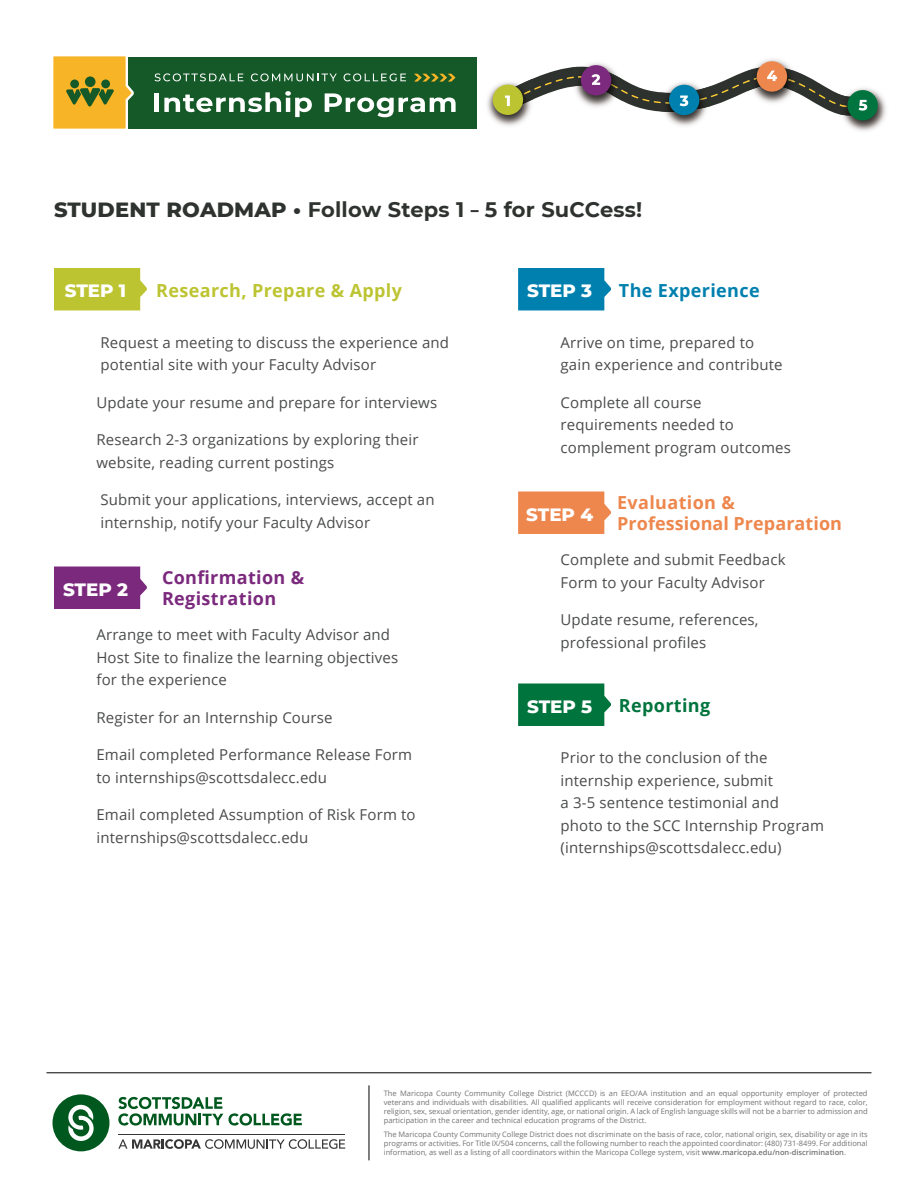
<style>
.page{position:relative;width:918px;height:1188px;background:#fff}
.page>*{position:absolute;margin:0;border:0;box-sizing:border-box;transform-origin:0 0}
.t1{font:700 21px "Montserrat";letter-spacing:.01em;color:#2f332f}
.t2{font:800 18.15px "Montserrat";color:#fff}
.t3{font:700 18px/21px "Open Sans";letter-spacing:.005em;color:#ee874d}
.t4{font:700 18px/21px "Open Sans";letter-spacing:.02em;color:#7b297d}
.t5{font:700 18px "Open Sans";letter-spacing:.02em;color:#bdc431}
.t6{font:700 18px "Open Sans";letter-spacing:.02em;color:#0080ae}
.t7{font:700 18px "Open Sans";letter-spacing:.02em;color:#00743d}
.t8{font:15px/22.5px "Open Sans";letter-spacing:.01em;color:#4a4b4b}
.t9{font:7.5px/9px "Open Sans";color:#727273;text-align:justify}
.s1{font-weight:800}
.s2{font-weight:600}
</style>
<div class="page">
<div style="left:126px;top:57px;width:351px;height:71px;background:#155928"></div>
<svg style="left:53px;top:56px;width:83px;height:73px;background:#caa530"></svg>
<svg style="left:414px;top:74px;width:42px;height:8px"></svg>
<hr style="left:155px;top:93px;width:4px;height:19px;background:#fff">
<svg style="left:164px;top:91px;width:148px;height:26px"></svg>
<svg style="left:325px;top:93px;width:131px;height:24px"></svg>
<svg style="left:155px;top:73px;width:88px;height:8px"></svg>
<svg style="left:251px;top:73px;width:86px;height:8px"></svg>
<svg style="left:344px;top:73px;width:62px;height:8px"></svg>
<img style="left:487px;top:86px;width:34px;height:40px">
<div style="left:493px;top:85px;width:30px;height:30px;background:#bdc432;border-radius:50%"></div>
<img style="left:575px;top:63px;width:34px;height:4px">
<svg style="left:581px;top:65px;width:30px;height:31px"></svg>
<img style="left:756px;top:59px;width:34px;height:8px">
<div style="left:757px;top:61px;width:30px;height:31px;background:#ee874d;border-radius:50%"></div>
<img style="left:846px;top:94px;width:40px;height:37px">
<svg style="left:497px;top:67px;width:382px;height:55px"></svg>
<div style="left:54px;top:268px;width:93px;height:42px;background:#bdc431"></div>
<svg style="left:54px;top:567px;width:93px;height:42px"></svg>
<div style="left:54px;top:567px;width:83px;height:40px;background:#7b297d"></div>
<svg style="left:518px;top:268px;width:93px;height:42px;background:#0e87b2"></svg>
<svg style="left:518px;top:492px;width:93px;height:42px;background:#ee8d57"></svg>
<svg style="left:518px;top:684px;width:93px;height:42px;background:#0e7b48"></svg>
<hr style="left:46px;top:1072px;width:826px;height:1px;background:#000">
<div style="left:53px;top:1094px;width:56px;height:57px;background:#00581e;border-radius:50%"></div>
<svg style="left:68px;top:1105px;width:26px;height:36px"></svg>
<hr style="left:118px;top:1135px;width:227px;height:1px;background:#363636">
<svg style="left:118px;top:1139px;width:227px;height:10px"></svg>
<svg style="left:118px;top:1097px;width:184px;height:29px"></svg>
<hr style="left:369px;top:1085px;width:1px;height:75px;background:#000">
<p class="t1" style="left:54px;top:194px;width:590px"><span class="s1">STUDENT ROADMAP •</span> Follow Steps 1 – 5 for SuCCess!</p>
<p class="t2" style="left:65px;top:278px;width:63px">STEP 1</p>
<p class="t5" style="left:156px;top:278px;width:247px">Research, Prepare &amp; Apply</p>
<p class="t8" style="left:100px;top:331px;width:350px">Request a meeting to discuss the experience and potential site with your Faculty Advisor</p>
<p class="t8" style="left:96px;top:391px;width:342px">Update your resume and prepare for interviews</p>
<p class="t8" style="left:96px;top:428px;width:324px">Research 2-3 organizations by exploring their website, reading current postings</p>
<p class="t8" style="left:100px;top:488px;width:336px">Submit your applications, interviews, accept an internship, notify your Faculty Advisor</p>
<p class="t4" style="left:162px;top:567px;width:144px">Confirmation &amp;<br>Registration</p>
<p class="t8" style="left:96px;top:623px;width:303px">Arrange to meet with Faculty Advisor and<br>Host Site to finalize the learning objectives for the experience</p>
<p class="t8" style="left:96px;top:706px;width:238px">Register for an Internship Course</p>
<p class="t8" style="left:96px;top:743px;width:317px">Email completed Performance Release Form to internships@scottsdalecc.edu</p>
<p class="t8" style="left:96px;top:803px;width:321px">Email completed Assumption of Risk Form to internships@scottsdalecc.edu</p>
<p class="t2" style="left:63px;top:576px;width:67px">STEP 2</p>
<p class="t2" style="left:527px;top:278px;width:67px">STEP 3</p>
<p class="t6" style="left:619px;top:278px;width:142px">The Experience</p>
<p class="t8" style="left:561px;top:331px;width:224px">Arrive on time, prepared to gain experience and contribute</p>
<p class="t8" style="left:561px;top:391px;width:232px">Complete all course requirements needed to complement program outcomes</p>
<p class="t3" style="left:617px;top:492px;width:226px">Evaluation &amp;<br>Professional Preparation</p>
<p class="t8" style="left:561px;top:548px;width:227px">Complete and submit Feedback<br>Form to your Faculty Advisor</p>
<p class="t8" style="left:561px;top:608px;width:200px">Update resume, references, professional profiles</p>
<p class="t2" style="left:526px;top:501px;width:68px">STEP 4</p>
<p class="t2" style="left:527px;top:693px;width:67px">STEP 5</p>
<p class="t7" style="left:619px;top:693px;width:93px">Reporting</p>
<p class="t8" style="left:561px;top:746px;width:265px">Prior to the conclusion of the internship experience, submit<br>a 3-5 sentence testimonial and photo to the SCC Internship Program (internships@scottsdalecc.edu)</p>
<p class="t9" style="left:384px;top:1089px;width:485px">The Maricopa County Community College District (MCCCD) is an EEO/AA institution and an equal opportunity employer of protected veterans and individuals with disabilities. All qualified applicants will receive consideration for employment without regard to race, color, religion, sex, sexual orientation, gender identity, age, or national origin. A lack of English language skills will not be a barrier to admission and participation in the career and technical education programs of the District.</p>
<p class="t9" style="left:384px;top:1129px;width:485px">The Maricopa County Community College District does not discriminate on the basis of race, color, national origin, sex, disability or age in its programs or activities. For Title IX/504 concerns, call the following number to reach the appointed coordinator: (480) 731-8499. For additional information, as well as a listing of all coordinators within the Maricopa College system, visit <span class="s2">www.maricopa.edu/non-discrimination</span>.</p>
</div>
